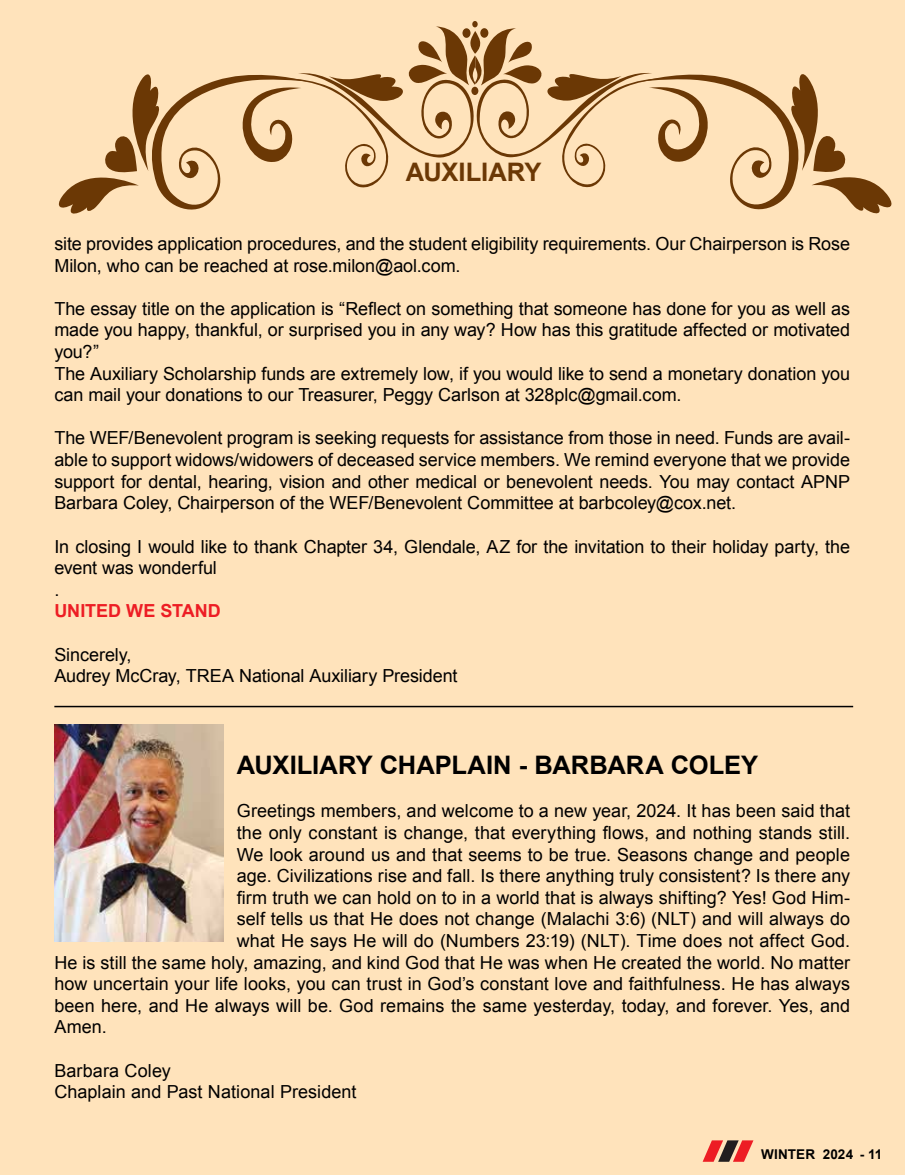
<style>
.page{position:relative;width:905px;height:1175px;background:#fff}
.page>*{position:absolute;margin:0;border:0;box-sizing:border-box;transform-origin:0 0}
.t1{font:700 25.5px "Arial";color:#000}
.t2{font:700 25.5px "Arial";letter-spacing:-.005em;color:#6b3805}
.t3{font:18px/21.6px "Arial";color:#000}
.t4{font:700 18px "Arial";color:#ed1d24}
.t5{font:700 13.5px "Arial";letter-spacing:.015em;color:#000}
</style>
<div class="page">
<div style="left:0;top:0;width:904px;height:1174px;background:#ffe3bb"></div>
<svg style="left:58px;top:21px;width:834px;height:193px"></svg>
<svg style="left:703px;top:1140px;width:50px;height:21px"></svg>
<hr style="left:54px;top:706px;width:799px;height:1px;background:#000">
<img style="left:54px;top:725px;width:169px;height:216px">
<h1 class="t2" style="left:405px;top:155px;width:137px">AUXILIARY</h1>
<p class="t3" style="left:54px;top:233px;width:797px">site provides application procedures, and the student eligibility requirements. Our Chairperson is Rose<br>Milon, who can be reached at rose.milon@aol.com.</p>
<p class="t3" style="left:54px;top:298px;width:797px">The essay title on the application is “Reflect on something that someone has done for you as well as made you happy, thankful, or surprised you in any way? How has this gratitude affected or motivated you?”<br>The Auxiliary Scholarship funds are extremely low, if you would like to send a monetary donation you can mail your donations to our Treasurer, Peggy Carlson at 328plc@gmail.com.</p>
<p class="t3" style="left:54px;top:427px;width:797px;text-align:justify">The WEF/Benevolent program is seeking requests for assistance from those in need. Funds are avail&shy;able to support widows/widowers of deceased service members. We remind everyone that we provide support for dental, hearing, vision and other medical or benevolent needs. You may contact APNP Barbara Coley, Chairperson of the WEF/Benevolent Committee at barbcoley@cox.net.</p>
<p class="t3" style="left:54px;top:535px;width:797px">In closing I would like to thank Chapter 34, Glendale, AZ for the invitation to their holiday party, the event was wonderful<br>.</p>
<p class="t4" style="left:54px;top:599px;width:168px">UNITED WE STAND</p>
<p class="t3" style="left:54px;top:643px;width:404px">Sincerely,<br>Audrey McCray, TREA National Auxiliary President</p>
<h1 class="t1" style="left:237px;top:748px;width:523px">AUXILIARY CHAPLAIN - BARBARA COLEY</h1>
<p class="t3" style="left:237px;top:800px;width:614px">Greetings members, and welcome to a new year, 2024. It has been said that</p>
<p class="t3" style="left:237px;top:822px;width:614px">the only constant is change, that everything flows, and nothing stands still.</p>
<p class="t3" style="left:237px;top:843px;width:614px">We look around us and that seems to be true. Seasons change and people</p>
<p class="t3" style="left:237px;top:865px;width:615px">age. Civilizations rise and fall. Is there anything truly consistent? Is there any</p>
<p class="t3" style="left:237px;top:886px;width:614px">firm truth we can hold on to in a world that is always shifting? Yes! God Him-</p>
<p class="t3" style="left:237px;top:908px;width:615px">self tells us that He does not change (Malachi 3:6) (NLT) and will always do</p>
<p class="t3" style="left:237px;top:930px;width:614px">what He says He will do (Numbers 23:19) (NLT). Time does not affect God.</p>
<p class="t3" style="left:54px;top:951px;width:797px">He is still the same holy, amazing, and kind God that He was when He created the world. No matter</p>
<p class="t3" style="left:54px;top:973px;width:797px">how uncertain your life looks, you can trust in God’s constant love and faithfulness. He has always</p>
<p class="t3" style="left:54px;top:994px;width:797px">been here, and He always will be. God remains the same yesterday, today, and forever. Yes, and</p>
<p class="t3" style="left:54px;top:1016px;width:54px">Amen.</p>
<p class="t3" style="left:54px;top:1059px;width:304px">Barbara Coley<br>Chaplain and Past National President</p>
<p class="t5" style="left:761px;top:1145px;width:123px">WINTER 2024 - 11</p>
</div>
